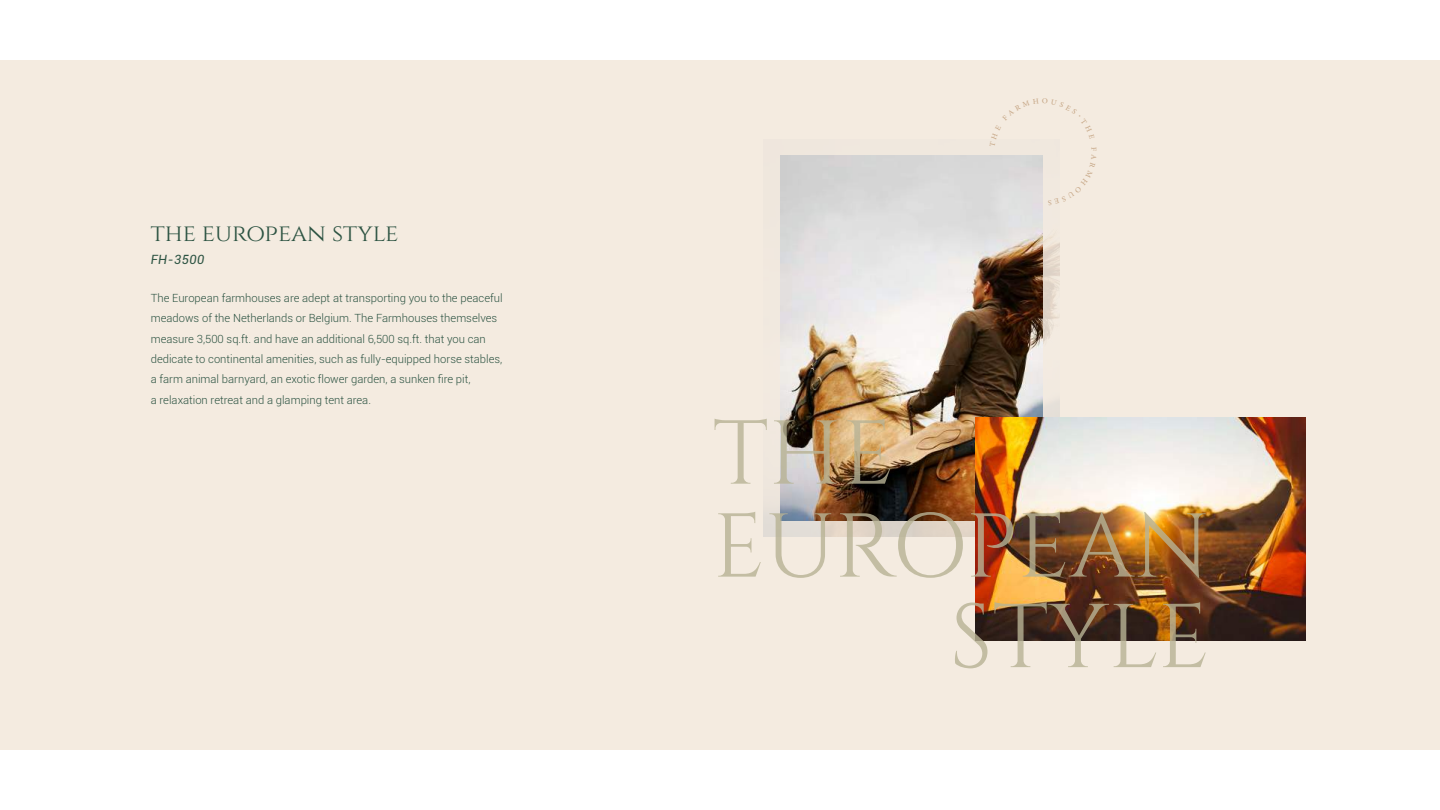
<style>
.page{position:relative;width:1440px;height:810px;background:#fff}
.page>*{position:absolute;margin:0;border:0;box-sizing:border-box;transform-origin:0 0}
.t1{font:90.38px "Cinzel";color:#b8b395}
.t2{font:24.15px "Cinzel";color:#2c5342}
.t3{font:italic 12.75px "Roboto";letter-spacing:.04em;color:#2c5342}
.t4{font:300 11.25px/20.3px "Roboto";color:#2c5342}
</style>
<div class="page">
<div style="left:0;top:60px;width:1440px;height:690px;background:#f4ebe0"></div>
<img style="left:764px;top:155px;width:296px;height:382px">
<img style="left:780px;top:156px;width:263px;height:364px">
<img style="left:975px;top:418px;width:330px;height:223px">
<svg style="left:990px;top:155px;width:70px;height:50px"></svg>
<h2 class="t2" style="left:151px;top:219px;width:249px">the european style</h2>
<p class="t3" style="left:151px;top:252px;width:55px">FH-3500</p>
<p class="t4" style="left:151px;top:288px;width:353px">The European farmhouses are adept at transporting you to the peaceful meadows of the Netherlands or Belgium. The Farmhouses themselves measure 3,500 sq.ft. and have an additional 6,500 sq.ft. that you can dedicate to continental amenities, such as fully-equipped horse stables, a farm animal barnyard, an exotic flower garden, a sunken fire pit,<br>a relaxation retreat and a glamping tent area.</p>
<h1 class="t1" style="left:713px;top:401px;width:183px">THE</h1>
<h1 class="t1" style="left:713px;top:494px;width:499px">EUROPEAN</h1>
<h1 class="t1" style="left:950px;top:584px;width:262px">STYLE</h1>
</div>
